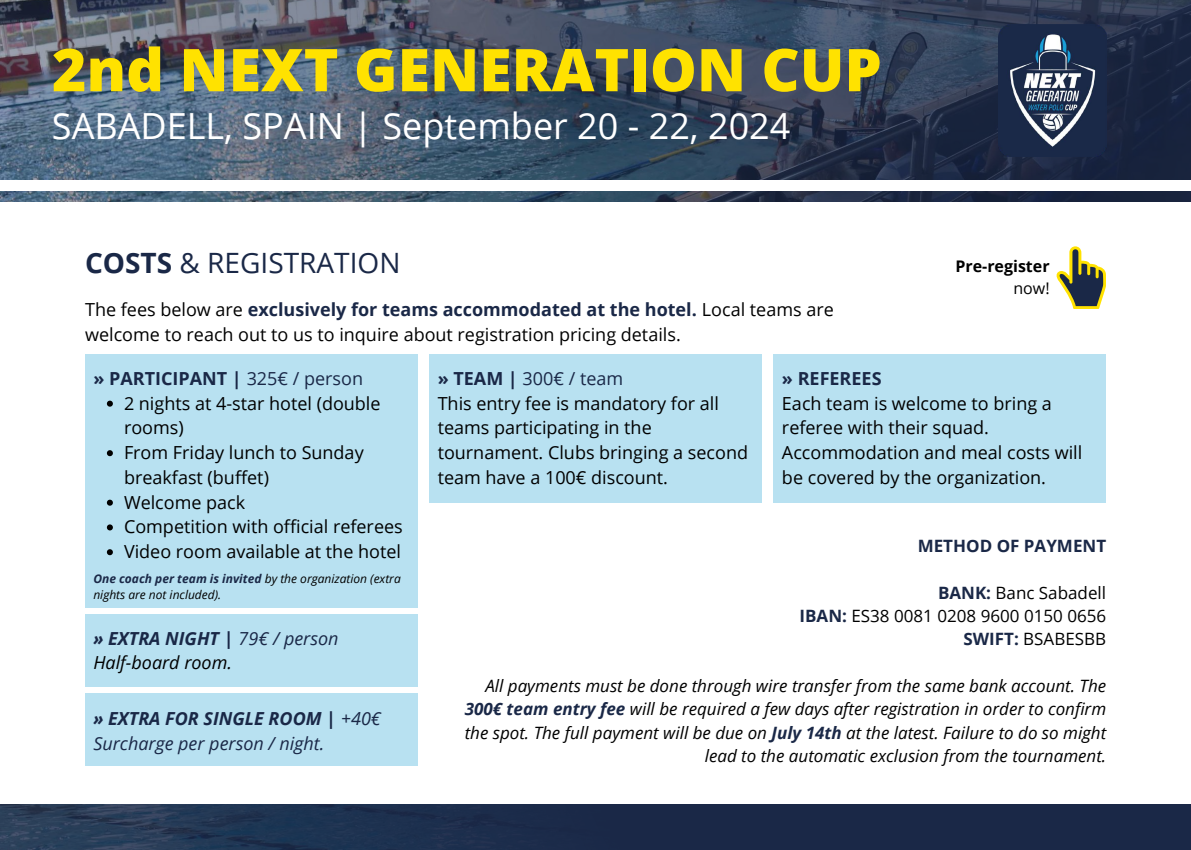
<style>
.page{position:relative;width:1191px;height:850px;background:#fff}
.page>*{position:absolute;margin:0;border:0;box-sizing:border-box;transform-origin:0 0}
.t1{font:800 59px "Open Sans Hebrew";color:#ffe200}
.t2{font:36px "Open Sans";color:#fff}
.t3{font:28px "Open Sans";color:#1a2847}
.t4{font:18px/24.8px "Open Sans";color:#000}
.t5{font:italic 18px/24.8px "Open Sans";color:#1a2847}
.t6{font:italic 18px/24.8px "Open Sans";color:#000}
.t7{font:700 18px "Open Sans";color:#1a2847}
.t8{font:italic 17px/23.2px "Open Sans";color:#000;text-align:right}
.t9{font:17px/23.2px "Open Sans";color:#000;text-align:right}
.t10{font:700 17px "Open Sans";color:#1a2847}
.t11{font:700 16px "Open Sans";color:#000}
.t12{font:16px "Open Sans";color:#000}
.t13{font:italic 12px/16.5px "Open Sans";color:#000}
.s1{font-weight:700}
.s2{font-weight:700;color:#1a2847}
.s3{font-weight:400}
.s4{color:#1a2847}
</style>
<div class="page">
<svg style="left:1056px;top:246px;width:50px;height:63px"></svg>
<div style="left:429px;top:354px;width:332px;height:148px;background:#b8e1f1"></div>
<div style="left:85px;top:354px;width:332px;height:254px;background:#b8e1f1"></div>
<div style="left:85px;top:614px;width:332px;height:73px;background:#b8e1f1"></div>
<div style="left:85px;top:693px;width:332px;height:72px;background:#b8e1f1"></div>
<div style="left:773px;top:354px;width:333px;height:148px;background:#b8e1f1"></div>
<svg style="left:107px;top:401px;width:6px;height:6px"></svg>
<svg style="left:107px;top:450px;width:6px;height:6px"></svg>
<svg style="left:107px;top:500px;width:6px;height:6px"></svg>
<svg style="left:107px;top:524px;width:6px;height:6px"></svg>
<svg style="left:107px;top:549px;width:6px;height:6px"></svg>
<svg style="left:0;top:804px;width:1190px;height:46px;background:#1d2e4c"></svg>
<svg style="left:0;top:0;width:1190px;height:201px;background:#415065"></svg>
<div style="left:0;top:181px;width:1190px;height:9px;background:#fff"></div>
<img style="left:998px;top:24px;width:107px;height:132px">
<h1 class="t1" style="left:52px;top:28px;width:831px">2nd NEXT GENERATION CUP</h1>
<h2 class="t2" style="left:52px;top:100px;width:740px">SABADELL, SPAIN | September 20 - 22, 2024</h2>
<h3 class="t3" style="left:85px;top:244px;width:317px"><span class="s1">COSTS</span> &amp; REGISTRATION</h3>
<p class="t4" style="left:85px;top:297px;width:750px">The fees below are <span class="s2">exclusively for teams accommodated at the hotel.</span> Local teams are welcome to reach out to us to inquire about registration pricing details.</p>
<p class="t11" style="left:955px;top:255px;width:96px">Pre-register</p>
<p class="t12" style="left:1013px;top:277px;width:38px">now!</p>
<p class="t7" style="left:93px;top:366px;width:271px">» PARTICIPANT | <span class="s3">325€ / person</span></p>
<p class="t4" style="left:124px;top:390px;width:280px">2 nights at 4-star hotel (double rooms)<br>From Friday lunch to Sunday breakfast (buffet)<br>Welcome pack<br>Competition with official referees<br>Video room available at the hotel</p>
<p class="t13" style="left:93px;top:570px;width:309px"><span class="s2">One coach per team is invited</span> by the organization (extra nights are not included).</p>
<p class="t6" style="left:93px;top:625px;width:247px"><span class="s2">» EXTRA NIGHT |</span> <span class="s4">79€ / person<br></span>Half-board room.</p>
<p class="t5" style="left:93px;top:705px;width:289px"><span class="s1">» EXTRA FOR SINGLE ROOM |</span> +40€<br>Surcharge per person / night.</p>
<p class="t4" style="left:437px;top:365px;width:312px"><span class="s2">» TEAM |</span> <span class="s4">300€ / team<br></span>This entry fee is mandatory for all teams participating in the tournament. Clubs bringing a second team have a 100€ discount.</p>
<p class="t7" style="left:781px;top:366px;width:101px">» REFEREES</p>
<p class="t4" style="left:781px;top:390px;width:302px">Each team is welcome to bring a referee with their squad.<br>Accommodation and meal costs will be covered by the organization.</p>
<p class="t10" style="left:917px;top:534px;width:190px">METHOD OF PAYMENT</p>
<p class="t9" style="left:799px;top:581px;width:308px"><span class="s2">BANK:</span> Banc Sabadell<br><span class="s2">IBAN:</span> ES38 0081 0208 9600 0150 0656<br><span class="s2">SWIFT:</span> BSABESBB</p>
<p class="t8" style="left:464px;top:674px;width:643px">All payments must be done through wire transfer from the same bank account. The <span class="s2">300€ team entry fee</span> will be required a few days after registration in order to confirm the spot. The full payment will be due on <span class="s2">July 14th</span> at the latest. Failure to do so might lead to the automatic exclusion from the tournament.</p>
</div>
